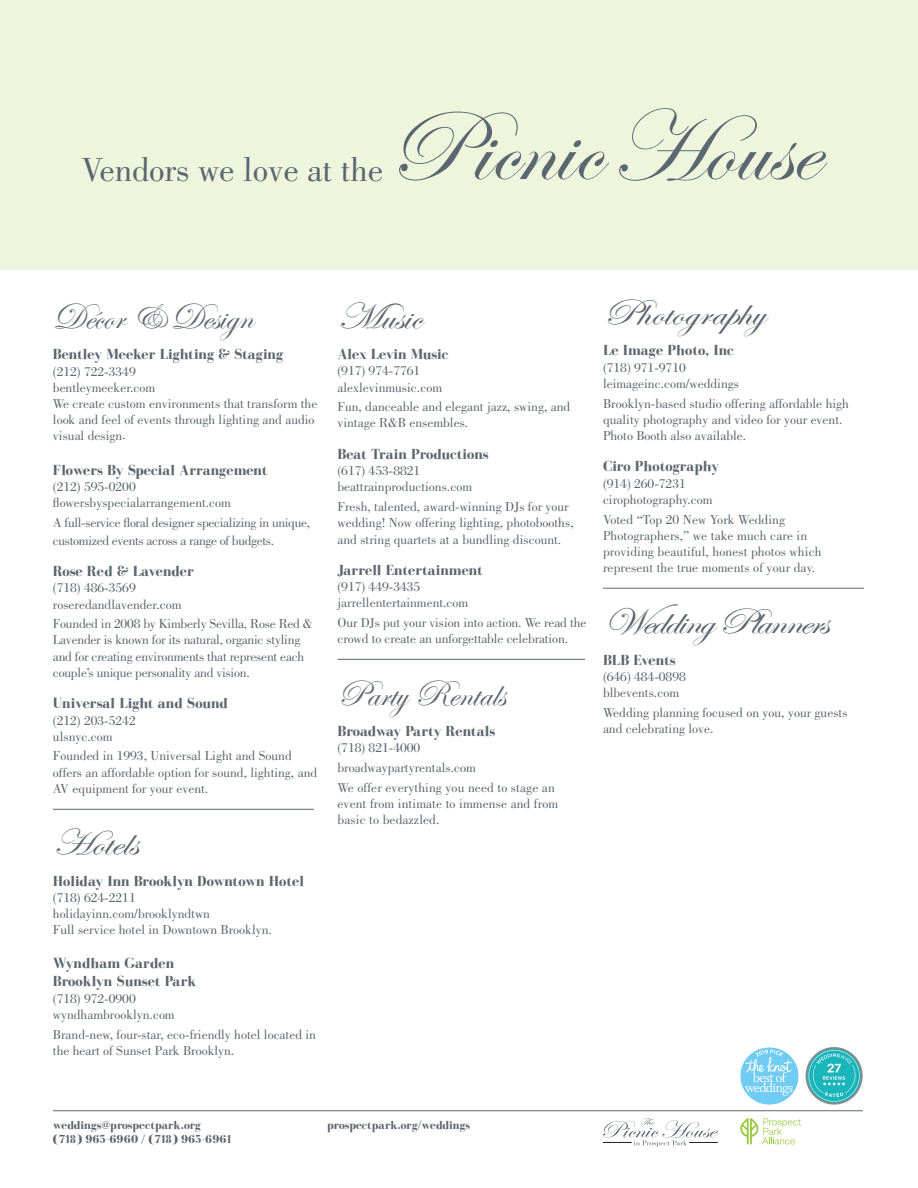
<style>
.page{position:relative;width:918px;height:1188px;background:#fff}
.page>*{position:absolute;margin:0;border:0;box-sizing:border-box;transform-origin:0 0}
.t1{font:37.5px "Edwardian Script ITC";color:#5c666f}
.t2{font:37.5px "Edwardian Script ITC";color:#5c666f;scale:1.18 1}
.t3{font:37.5px "Edwardian Script ITC";letter-spacing:-.04em;color:#5c666f;scale:1.18 1}
.t4{font:34.5px "Bodoni Std";color:#5c666f}
.t5{font:700 15px/18px "Bodoni FLF";color:#5c666f}
.t6{font:13.5px/16.2px "Bodoni Std";color:#5c666f}
.t7{font:13.5px/18px "Bodoni Std";letter-spacing:-.025em;color:#5c666f}
.t8{font:700 12px/14.4px "Bodoni FLF";color:#5c666f}
</style>
<div class="page">
<hr style="left:53px;top:1110px;width:810px;height:1px;background:#5c666f">
<div style="left:0;top:0;width:918px;height:270px;background:#eef5dd"></div>
<svg style="left:740px;top:1118px;width:61px;height:26px"></svg>
<svg style="left:603px;top:1118px;width:115px;height:29px"></svg>
<img style="left:805px;top:1047px;width:58px;height:58px">
<img style="left:741px;top:1047px;width:57px;height:57px">
<hr style="left:53px;top:809px;width:261px;height:1px;background:#5c666f">
<hr style="left:338px;top:659px;width:247px;height:1px;background:#5c666f">
<hr style="left:603px;top:588px;width:261px;height:1px;background:#5c666f">
<svg style="left:399px;top:112px;width:210px;height:69px"></svg>
<svg style="left:619px;top:108px;width:208px;height:73px"></svg>
<h2 class="t4" style="left:81px;top:150px;width:304px">Vendors we love at the</h2>
<h1 class="t1" style="left:53px;top:296px;width:201px">Décor &amp; Design</h1>
<p class="t5" style="left:53px;top:346px;width:232px">Bentley Meeker Lighting &amp; Staging</p>
<p class="t6" style="left:53px;top:363px;width:266px">(212) 722-3349<br>bentleymeeker.com<br>We create custom environments that transform the look and feel of events through lighting and audio visual design.</p>
<p class="t5" style="left:53px;top:461px;width:216px">Flowers By Special Arrangement</p>
<p class="t6" style="left:53px;top:478px;width:180px">(212) 595-0200 flowersbyspecialarrangement.com</p>
<p class="t7" style="left:53px;top:513px;width:259px">A full-service floral designer specializing in unique, customized events across a range of budgets.</p>
<p class="t5" style="left:53px;top:563px;width:142px">Rose Red &amp; Lavender</p>
<p class="t6" style="left:53px;top:580px;width:130px">(718) 486-3569 roseredandlavender.com</p>
<p class="t6" style="left:53px;top:616px;width:261px">Founded in 2008 by Kimberly Sevilla, Rose Red &amp; Lavender is known for its natural, organic styling and for creating environments that represent each couple’s unique personality and vision.</p>
<p class="t5" style="left:53px;top:695px;width:177px">Universal Light and Sound</p>
<p class="t6" style="left:53px;top:712px;width:84px">(212) 203-5242 ulsnyc.com</p>
<p class="t6" style="left:53px;top:748px;width:266px">Founded in 1993, Universal Light and Sound offers an affordable option for sound, lighting, and<br>AV equipment for your event.</p>
<h1 class="t2" style="left:53px;top:822px;width:73px">Hotels</h1>
<p class="t5" style="left:53px;top:872px;width:253px">Holiday Inn Brooklyn Downtown Hotel</p>
<p class="t6" style="left:53px;top:889px;width:220px">(718) 624-2211 holidayinn.com/brooklyndtwn<br>Full service hotel in Downtown Brooklyn.</p>
<p class="t5" style="left:53px;top:955px;width:145px">Wyndham Garden<br>Brooklyn Sunset Park</p>
<p class="t6" style="left:53px;top:990px;width:123px">(718) 972-0900 wyndhambrooklyn.com</p>
<p class="t6" style="left:53px;top:1026px;width:265px">Brand-new, four-star, eco-friendly hotel located in the heart of Sunset Park Brooklyn.</p>
<h1 class="t2" style="left:338px;top:296px;width:73px">Music</h1>
<p class="t5" style="left:338px;top:346px;width:112px">Alex Levin Music</p>
<p class="t6" style="left:338px;top:363px;width:106px">(917) 974-7761 alexlevinmusic.com</p>
<p class="t6" style="left:338px;top:399px;width:234px">Fun, danceable and elegant jazz, swing, and vintage R&amp;B ensembles.</p>
<p class="t5" style="left:338px;top:445px;width:153px">Beat Train Productions</p>
<p class="t6" style="left:338px;top:463px;width:136px">(617) 453-8821 beattrainproductions.com</p>
<p class="t6" style="left:338px;top:499px;width:238px">Fresh, talented, award-winning DJs for your wedding! Now offering lighting, photobooths, and string quartets at a bundling discount.</p>
<p class="t5" style="left:338px;top:561px;width:147px">Jarrell Entertainment</p>
<p class="t6" style="left:338px;top:579px;width:132px">(917) 449-3435 jarrellentertainment.com</p>
<p class="t6" style="left:338px;top:615px;width:250px">Our DJs put your vision into action. We read the crowd to create an unforgettable celebration.</p>
<h1 class="t1" style="left:338px;top:673px;width:169px">Party Rentals</h1>
<p class="t5" style="left:338px;top:722px;width:159px">Broadway Party Rentals</p>
<p class="t6" style="left:338px;top:738px;width:219px;line-height:19.6px">(718) 821-4000 broadwaypartyrentals.com<br>We offer everything you need to stage an</p>
<p class="t6" style="left:338px;top:795px;width:222px">event from intimate to immense and from basic to bedazzled.</p>
<h1 class="t2" style="left:603px;top:292px;width:139px">Photography</h1>
<p class="t5" style="left:603px;top:342px;width:132px">Le Image Photo, Inc</p>
<p class="t6" style="left:603px;top:359px;width:138px">(718) 971-9710 leimageinc.com/weddings</p>
<p class="t6" style="left:603px;top:395px;width:247px">Brooklyn-based studio offering affordable high quality photography and video for your event.<br>Photo Booth also available.</p>
<p class="t5" style="left:603px;top:458px;width:118px">Ciro Photography</p>
<p class="t6" style="left:603px;top:475px;width:111px">(914) 260-7231 cirophotography.com</p>
<p class="t6" style="left:603px;top:511px;width:220px">Voted “Top 20 New York Wedding Photographers,” we take much care in providing beautiful, honest photos which represent the true moments of your day.</p>
<h1 class="t3" style="left:603px;top:601px;width:193px">Wedding Planners</h1>
<p class="t5" style="left:603px;top:651px;width:74px">BLB Events</p>
<p class="t6" style="left:603px;top:669px;width:84px">(646) 484-0898 blbevents.com</p>
<p class="t6" style="left:603px;top:705px;width:246px">Wedding planning focused on you, your guests and celebrating love.</p>
<p class="t8" style="left:53px;top:1118px;width:181px">weddings@prospectpark.org (718) 965-6960 / (718) 965-6961</p>
<p class="t8" style="left:327px;top:1118px;width:144px">prospectpark.org/weddings</p>
</div>
